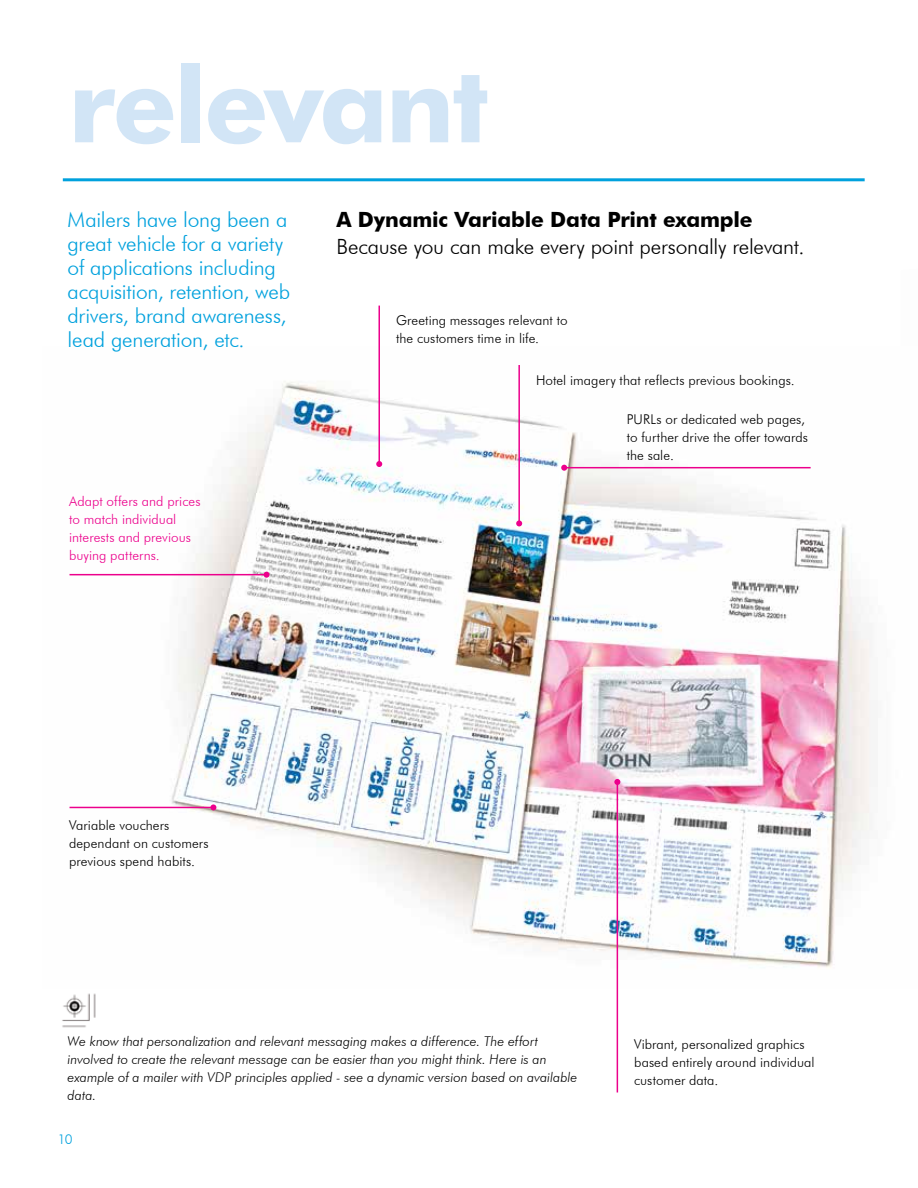
<style>
.page{position:relative;width:918px;height:1188px;background:#fff}
.page>*{position:absolute;margin:0;border:0;box-sizing:border-box;transform-origin:0 0}
.t1{font:700 105px "Futura BT";letter-spacing:-.025em;color:#d2e5f6}
.t2{font:300 21px/24px "Futura BT";letter-spacing:-.01em;color:#00a1dd}
.t3{font:300 21px "Futura BT";letter-spacing:-.015em;color:#000}
.t4{font:700 21px "Futura BT";letter-spacing:-.01em;color:#000}
.t5{font:300 13.5px/18px "Futura BT";letter-spacing:.005em;color:#000}
.t6{font:italic 300 13.5px/18px "Futura BT";color:#000}
.t7{font:300 13.5px/18px "Futura BT";letter-spacing:.005em;color:#ec008c}
.t8{font:300 13.5px "Futura BT";color:#00a1dd}
</style>
<div class="page">
<img style="left:69px;top:381px;width:802px;height:608px">
<hr style="left:63px;top:178px;width:802px;height:3px;background:#00a1dd">
<hr style="left:617px;top:782px;width:1px;height:311px;background:#ec008c">
<svg style="left:614px;top:779px;width:6px;height:6px"></svg>
<hr style="left:518px;top:365px;width:2px;height:158px;background:#ec008c">
<svg style="left:516px;top:520px;width:6px;height:6px"></svg>
<hr style="left:70px;top:574px;width:197px;height:1px;background:#ec008c">
<svg style="left:264px;top:572px;width:6px;height:6px"></svg>
<hr style="left:70px;top:807px;width:143px;height:1px;background:#ec008c">
<svg style="left:210px;top:804px;width:6px;height:6px"></svg>
<hr style="left:378px;top:306px;width:2px;height:158px;background:#ec008c">
<svg style="left:376px;top:461px;width:6px;height:6px"></svg>
<hr style="left:564px;top:467px;width:247px;height:1px;background:#ec008c">
<svg style="left:561px;top:465px;width:6px;height:6px"></svg>
<img style="left:62px;top:993px;width:34px;height:35px">
<h1 class="t1" style="left:68px;top:41px;width:422px">relevant</h1>
<h2 class="t2" style="left:68px;top:208px;width:224px">Mailers have long been a great vehicle for a variety of applications including acquisition, retention, web drivers, brand awareness, lead generation, etc.</h2>
<p class="t7" style="left:69px;top:492px;width:133px">Adapt offers and prices to match individual interests and previous buying patterns.</p>
<h2 class="t4" style="left:336px;top:207px;width:418px">A Dynamic Variable Data Print example</h2>
<h2 class="t3" style="left:336px;top:234px;width:470px">Because you can make every point personally relevant.</h2>
<p class="t5" style="left:396px;top:311px;width:173px">Greeting messages relevant to the customers time in life.</p>
<p class="t5" style="left:536px;top:371px;width:260px">Hotel imagery that reflects previous bookings.</p>
<p class="t5" style="left:627px;top:410px;width:183px">PURLs or dedicated web pages, to further drive the offer towards the sale.</p>
<p class="t5" style="left:69px;top:816px;width:141px">Variable vouchers dependant on customers previous spend habits.</p>
<p class="t6" style="left:68px;top:1032px;width:511px">We know that personalization and relevant messaging makes a difference. The effort involved to create the relevant message can be easier than you might think. Here is an example of a mailer with VDP principles applied - see a dynamic version based on available data.</p>
<p class="t8" style="left:58px;top:1131px;width:16px">10</p>
<p class="t5" style="left:634px;top:1035px;width:182px">Vibrant, personalized graphics based entirely around individual customer data.</p>
</div>
